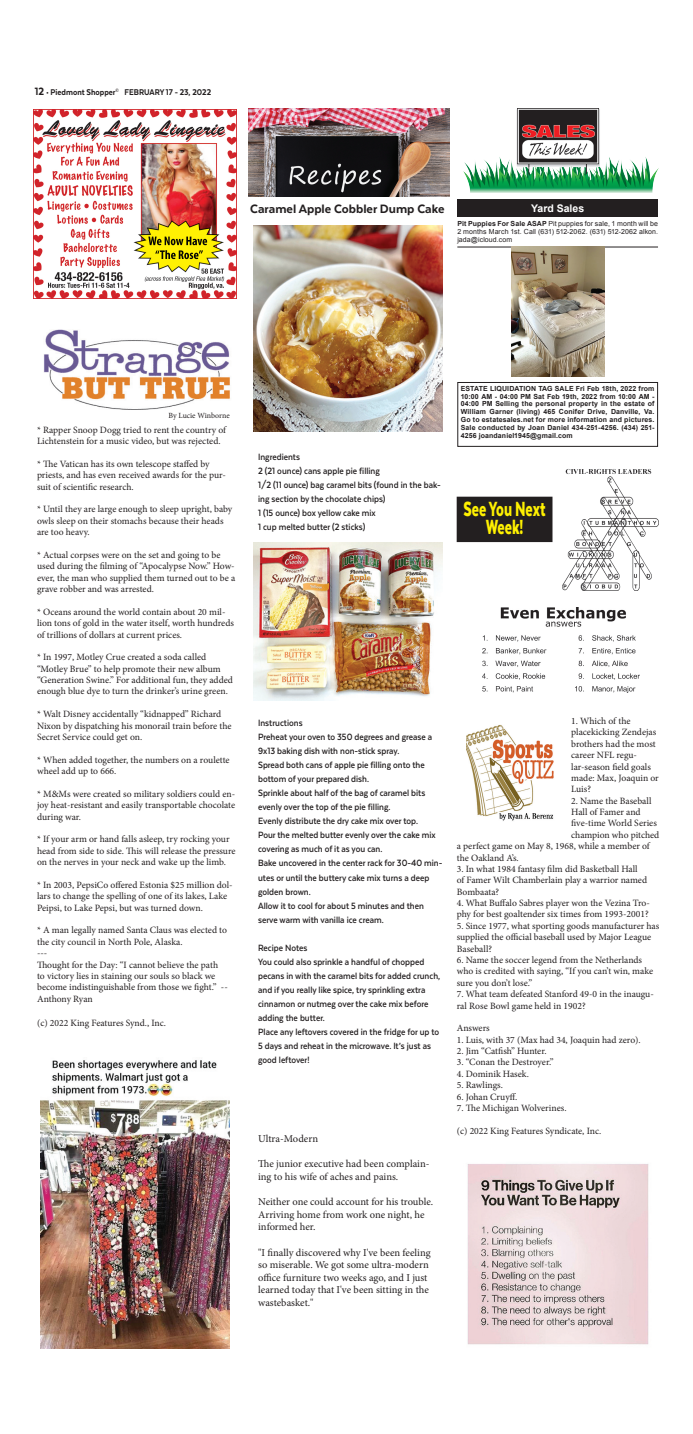
<style>
.page{position:relative;width:693px;height:1434px;background:#fff}
.page>*{position:absolute;margin:0;border:0;box-sizing:border-box;transform-origin:0 0}
.t1{font:900 23.62px/18.9px "Texta";color:#fff101;text-align:center;scale:.67 1}
.t2{font:800 14px "Texta";color:#231f20}
.t3{font:700 10.5px/14px "Texta";color:#231f20;scale:.9 1}
.t4{font:10.5px/12.6px "Minion Pro";letter-spacing:-.005em;color:#231f20}
.Major_Category{font:700 10.5px "Arial";color:#fff}
.t5{font:9.62px/11.4px "Minion Pro";color:#231f20}
.t6{font:800 9.62px "Texta";color:#231f20;scale:.9 1}
.t7{font:7.88px "Minion Pro";color:#231f20}
.Boxed_Ad_Content_Whi{font:700 7px/7.9px "Arial";letter-spacing:.015em;color:#231f20;text-align:justify}
.Classified{font:7px/7.9px "Arial";letter-spacing:.01em;color:#231f20;text-align:justify}
.s1{font-size:12.25px}
.s2{font-weight:700}
</style>
<div class="page">
<img style="left:249px;top:108px;width:200px;height:88px">
<img style="left:463px;top:108px;width:195px;height:84px">
<div style="left:457px;top:497px;width:95px;height:44px;background:#231f20"></div>
<div style="left:457px;top:496px;width:95px;height:46px;border:1px solid #231f20"></div>
<img style="left:253px;top:226px;width:189px;height:205px">
<img style="left:253px;top:542px;width:189px;height:158px">
<div style="left:457px;top:199px;width:201px;height:17px;background:#231f20"></div>
<hr style="left:457px;top:246px;width:201px;height:1px;background:#231f20">
<img style="left:511px;top:247px;width:93px;height:130px">
<div style="left:457px;top:382px;width:201px;height:65px;border:1px solid #231f20"></div>
<img style="left:33px;top:110px;width:203px;height:189px">
<img style="left:44px;top:329px;width:186px;height:81px">
<img style="left:482px;top:607px;width:157px;height:85px">
<img style="left:563px;top:469px;width:95px;height:121px">
<img style="left:40px;top:1060px;width:189px;height:288px">
<img style="left:466px;top:725px;width:88px;height:96px">
<img style="left:467px;top:1164px;width:182px;height:181px">
<p class="t6" style="left:35px;top:87px;width:197px"><span class="s1">12</span> • Piedmont Shopper<sup>©</sup> FEBRUARY 17 - 23, 2022</p>
<p class="t2" style="left:250px;top:202px;width:196px">Caramel Apple Cobbler Dump Cake</p>
<p class="Major_Category" style="left:531px;top:201px;width:55px">Yard Sales</p>
<p class="Classified" style="left:457px;top:219px;width:202px"><span class="s2">Pit Puppies For Sale ASAP</span> Pit puppies for sale, 1 month will be 2 months March 1st. Call (631) 512-2062. (631) 512-2062 alkon. jada@icloud.com</p>
<p class="t7" style="left:169px;top:410px;width:63px">By Lucie Winborne</p>
<p class="t5" style="left:37px;top:424px;width:191px">* Rapper Snoop Dogg tried to rent the country of<br>Lichtenstein for a music video, but was rejected.</p>
<p class="t5" style="left:37px;top:458px;width:190px">* The Vatican has its own telescope staffed by priests, and has even received awards for the pur&shy;suit of scientific research.</p>
<p class="t5" style="left:37px;top:503px;width:197px">* Until they are large enough to sleep upright, baby owls sleep on their stomachs because their heads are too heavy.</p>
<p class="t5" style="left:37px;top:549px;width:200px">* Actual corpses were on the set and going to be used during the filming of “Apocalypse Now.” How&shy;ever, the man who supplied them turned out to be a grave robber and was arrested.</p>
<p class="t5" style="left:37px;top:606px;width:198px">* Oceans around the world contain about 20 mil&shy;lion tons of gold in the water itself, worth hundreds of trillions of dollars at current prices.</p>
<p class="t5" style="left:37px;top:651px;width:197px">* In 1997, Motley Crue created a soda called “Motley Brue” to help promote their new album “Generation Swine.” For additional fun, they added enough blue dye to turn the drinker’s urine green.</p>
<p class="t5" style="left:37px;top:708px;width:196px">* Walt Disney accidentally “kidnapped” Richard<br>Nixon by dispatching his monorail train before the<br>Secret Service could get on.</p>
<p class="t5" style="left:37px;top:754px;width:194px">* When added together, the numbers on a roulette wheel add up to 666.</p>
<p class="t5" style="left:37px;top:788px;width:200px;text-align:justify">* M&amp;Ms were created so military soldiers could en&shy;joy heat-resistant and easily transportable chocolate during war.</p>
<p class="t5" style="left:37px;top:833px;width:200px">* If your arm or hand falls asleep, try rocking your head from side to side. This will release the pressure on the nerves in your neck and wake up the limb.</p>
<p class="t5" style="left:37px;top:879px;width:197px">* In 2003, PepsiCo offered Estonia $25 million dol&shy;lars to change the spelling of one of its lakes, Lake<br>Peipsi, to Lake Pepsi, but was turned down.</p>
<p class="t5" style="left:37px;top:924px;width:192px">* A man legally named Santa Claus was elected to the city council in North Pole, Alaska.</p>
<p class="t5" style="left:37px;top:947px;width:12px">---</p>
<p class="t5" style="left:37px;top:958px;width:192px">Thought for the Day: “I cannot believe the path to victory lies in staining our souls so black we become indistinguishable from those we fight.” -- Anthony Ryan</p>
<p class="t5" style="left:37px;top:1016px;width:131px">(c) 2022 King Features Synd., Inc.</p>
<p class="t3" style="left:258px;top:450px;width:48px">Ingredients</p>
<p class="t3" style="left:258px;top:464px;width:137px">2 (21 ounce) cans apple pie filling</p>
<p class="t3" style="left:258px;top:478px;width:205px">1/2 (11 ounce) bag caramel bits (found in the bak&shy;ing section by the chocolate chips)</p>
<p class="t3" style="left:258px;top:506px;width:132px">1 (15 ounce) box yellow cake mix</p>
<p class="t3" style="left:258px;top:520px;width:121px">1 cup melted butter (2 sticks)</p>
<p class="Boxed_Ad_Content_Whi" style="left:461px;top:384px;width:195px">ESTATE LIQUIDATION TAG SALE Fri Feb 18th, 2022 from 10:00 AM - 04:00 PM Sat Feb 19th, 2022 from 10:00 AM - 04:00 PM Selling the personal property in the estate of William Garner (living) 465 Conifer Drive, Danville, Va.<br>Go to estatesales.net for more information and pictures.<br>Sale conducted by Joan Daniel 434-251-4256. (434) 251- 4256 joandaniel1945@gmail.com</p>
<p class="t1" style="left:463px;top:498px;width:124px">See You Next<br>Week!</p>
<p class="t3" style="left:258px;top:716px;width:51px">Instructions</p>
<p class="t3" style="left:258px;top:730px;width:195px">Preheat your oven to 350 degrees and grease a<br>9x13 baking dish with non-stick spray.</p>
<p class="t3" style="left:258px;top:758px;width:187px">Spread both cans of apple pie filling onto the bottom of your prepared dish.</p>
<p class="t3" style="left:258px;top:786px;width:187px">Sprinkle about half of the bag of caramel bits evenly over the top of the pie filling.</p>
<p class="t3" style="left:258px;top:814px;width:179px">Evenly distribute the dry cake mix over top.</p>
<p class="t3" style="left:258px;top:828px;width:199px">Pour the melted butter evenly over the cake mix covering as much of it as you can.</p>
<p class="t3" style="left:258px;top:856px;width:206px">Bake uncovered in the center rack for 30-40 min&shy;utes or until the buttery cake mix turns a deep golden brown.</p>
<p class="t3" style="left:258px;top:898px;width:186px">Allow it to cool for about 5 minutes and then serve warm with vanilla ice cream.</p>
<p class="t3" style="left:258px;top:940px;width:56px">Recipe Notes</p>
<p class="t3" style="left:258px;top:954px;width:204px">You could also sprinkle a handful of chopped pecans in with the caramel bits for added crunch, and if you really like spice, try sprinkling extra cinnamon or nutmeg over the cake mix before adding the butter.</p>
<p class="t3" style="left:258px;top:1024px;width:203px">Place any leftovers covered in the fridge for up to<br>5 days and reheat in the microwave. It’s just as good leftover!</p>
<p class="t4" style="left:258px;top:1132px;width:61px">Ultra-Modern</p>
<p class="t4" style="left:258px;top:1157px;width:173px">The junior executive had been complain&shy;ing to his wife of aches and pains.</p>
<p class="t4" style="left:258px;top:1195px;width:177px">Neither one could account for his trouble.<br>Arriving home from work one night, he informed her.</p>
<p class="t4" style="left:258px;top:1245px;width:174px">"I finally discovered why I've been feeling so miserable. We got some ultra-modern office furniture two weeks ago, and I just learned today that I've been sitting in the wastebasket."</p>
<p class="t5" style="left:571px;top:715px;width:89px">1. Which of the placekicking Zendejas brothers had the most career NFL regu&shy;lar-season field goals made: Max, Joaquin or<br>Luis?</p>
<p class="t5" style="left:571px;top:795px;width:82px">2. Name the Baseball</p>
<p class="t5" style="left:571px;top:806px;width:71px">Hall of Famer and</p>
<p class="t5" style="left:571px;top:817px;width:87px">five-time World Series</p>
<p class="t5" style="left:571px;top:829px;width:90px">champion who pitched</p>
<p class="t5" style="left:457px;top:840px;width:195px">a perfect game on May 8, 1968, while a member of</p>
<p class="t5" style="left:457px;top:851px;width:64px">the Oakland A’s.</p>
<p class="t5" style="left:457px;top:863px;width:192px">3. In what 1984 fantasy film did Basketball Hall of Famer Wilt Chamberlain play a warrior named<br>Bombaata?</p>
<p class="t5" style="left:457px;top:897px;width:195px">4. What Buffalo Sabres player won the Vezina Tro&shy;phy for best goaltender six times from 1993-2001?</p>
<p class="t5" style="left:457px;top:920px;width:204px">5. Since 1977, what sporting goods manufacturer has supplied the official baseball used by Major League<br>Baseball?</p>
<p class="t5" style="left:457px;top:954px;width:198px">6. Name the soccer legend from the Netherlands who is credited with saying, “If you can’t win, make sure you don’t lose.”</p>
<p class="t5" style="left:457px;top:988px;width:199px">7. What team defeated Stanford 49-0 in the inaugu&shy;ral Rose Bowl game held in 1902?</p>
<p class="t5" style="left:457px;top:1022px;width:34px">Answers</p>
<p class="t5" style="left:457px;top:1033px;width:186px">1. Luis, with 37 (Max had 34, Joaquin had zero).</p>
<p class="t5" style="left:457px;top:1045px;width:91px">2. Jim “Catfish” Hunter.</p>
<p class="t5" style="left:457px;top:1056px;width:99px">3. “Conan the Destroyer.”</p>
<p class="t5" style="left:457px;top:1068px;width:74px">4. Dominik Hasek.</p>
<p class="t5" style="left:457px;top:1079px;width:48px">5. Rawlings.</p>
<p class="t5" style="left:457px;top:1090px;width:62px">6. Johan Cruyff.</p>
<p class="t5" style="left:457px;top:1102px;width:111px">7. The Michigan Wolverines.</p>
<p class="t5" style="left:457px;top:1124px;width:146px">(c) 2022 King Features Syndicate, Inc.</p>
</div>
